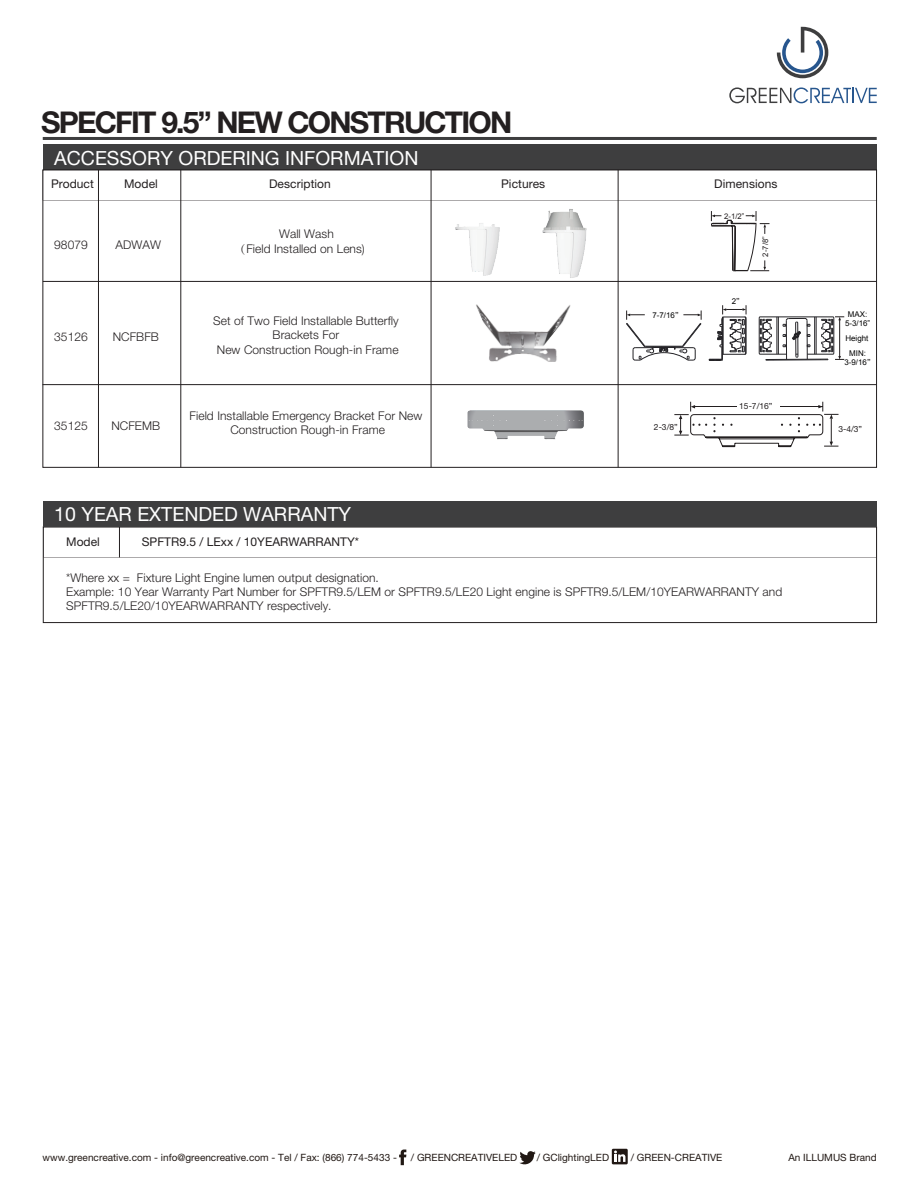
<style>
.page{position:relative;width:919px;height:1191px;background:#fff}
.page>*{position:absolute;margin:0;border:0;box-sizing:border-box;transform-origin:0 0}
.t1{font:700 30px "Helvetica Neue LT Pro";letter-spacing:-.06em;color:#231f20}
.t2{font:19.5px "Helvetica Neue LT Pro";color:#fff}
.t3{font:300 12px/14.4px "Helvetica Neue LT Pro";letter-spacing:.005em;color:#231f20}
.t4{font:12px "Helvetica Neue LT Pro";color:#231f20}
.t5{font:10.05px "Helvetica Neue LT Pro";color:#211814}
.t6{font:8.55px "Helvetica Neue LT Pro";color:#231f20}
.t7{font:7.95px/9px "Arial";color:#030303;text-align:center}
.t8{font:7.8px "Arial";color:#231f20}
.s1{font-family:"Adobe Song Std"}
.s2{font-family:"Helvetica Neue LT Pro";font-size:8.55px;color:#231f20}
</style>
<div class="page">
<hr style="left:43px;top:137px;width:833px;height:3px;background:#3e3e3f">
<svg style="left:776px;top:27px;width:52px;height:51px"></svg>
<svg style="left:729px;top:87px;width:147px;height:16px"></svg>
<svg style="left:399px;top:1149px;width:7px;height:16px"></svg>
<svg style="left:519px;top:1151px;width:16px;height:13px"></svg>
<svg style="left:611px;top:1148px;width:16px;height:16px"></svg>
<svg style="left:614px;top:1150px;width:11px;height:11px"></svg>
<div style="left:43px;top:144px;width:833px;height:26px;background:#3e3e3f"></div>
<hr style="left:98px;top:170px;width:1px;height:297px;background:#231f20">
<hr style="left:180px;top:170px;width:1px;height:297px;background:#231f20">
<hr style="left:431px;top:170px;width:1px;height:297px;background:#231f20">
<hr style="left:617px;top:170px;width:1px;height:297px;background:#231f20">
<svg style="left:180px;top:172px;width:439px;height:28px"></svg>
<hr style="left:43px;top:281px;width:833px;height:1px;background:#231f20">
<hr style="left:42px;top:384px;width:834px;height:1px;background:#231f20">
<svg style="left:674px;top:402px;width:164px;height:45px"></svg>
<img style="left:467px;top:410px;width:117px;height:30px">
<svg style="left:710px;top:211px;width:59px;height:60px"></svg>
<img style="left:466px;top:304px;width:119px;height:81px">
<img style="left:446px;top:223px;width:64px;height:59px">
<img style="left:541px;top:209px;width:50px;height:73px">
<svg style="left:758px;top:316px;width:86px;height:44px"></svg>
<svg style="left:708px;top:305px;width:38px;height:56px"></svg>
<svg style="left:626px;top:310px;width:75px;height:51px"></svg>
<div style="left:43px;top:527px;width:833px;height:96px;border:1px solid #231f20"></div>
<hr style="left:119px;top:527px;width:1px;height:30px;background:#231f20">
<div style="left:43px;top:501px;width:833px;height:26px;background:#3e3e3f"></div>
<h1 class="t1" style="left:41px;top:103px;width:472px">SPECFIT 9.5” NEW CONSTRUCTION</h1>
<h2 class="t2" style="left:54px;top:146px;width:366px">ACCESSORY ORDERING INFORMATION</h2>
<p class="t4" style="left:51px;top:176px;width:44px">Product</p>
<p class="t4" style="left:124px;top:176px;width:35px">Model</p>
<p class="t4" style="left:269px;top:176px;width:63px">Description</p>
<p class="t3" style="left:54px;top:237px;width:35px">98079</p>
<p class="t3" style="left:116px;top:237px;width:47px">ADWAW</p>
<p class="t3" style="left:234px;top:226px;width:132px;text-indent:45px">Wall Wash<span class="s1">（</span>Field Installed on Lens)</p>
<p class="t3" style="left:54px;top:329px;width:35px">35126</p>
<p class="t3" style="left:113px;top:329px;width:48px">NCFBFB</p>
<p class="t3" style="left:213px;top:313px;width:187px;text-align:center">Set of Two Field Installable Butterfly<br>Brackets For<br>New Construction Rough-in Frame</p>
<p class="t4" style="left:501px;top:176px;width:46px">Pictures</p>
<p class="t4" style="left:714px;top:176px;width:65px">Dimensions</p>
<p class="t7" style="left:652px;top:311px;width:28px">7-7/16<span class="s2">”</span></p>
<p class="t8" style="left:724px;top:211px;width:22px">2-1/2”</p>
<p class="t7" style="left:731px;top:297px;width:10px">2<span class="s2">”</span></p>
<p class="t8" style="left:760px;top:256px;width:22px;rotate:-90deg">2-7/8”</p>
<p class="t6" style="left:739px;top:401px;width:35px">15-7/16”</p>
<p class="t3" style="left:54px;top:418px;width:35px">35125</p>
<p class="t3" style="left:111px;top:418px;width:50px">NCFEMB</p>
<p class="t3" style="left:190px;top:408px;width:234px;text-align:center">Field Installable Emergency Bracket For New<br>Construction Rough-in Frame</p>
<p class="t6" style="left:654px;top:421px;width:25px">2-3/8”</p>
<h2 class="t2" style="left:54px;top:502px;width:298px">10 YEAR EXTENDED WARRANTY</h2>
<p class="t4" style="left:66px;top:535px;width:35px">Model</p>
<p class="t4" style="left:142px;top:535px;width:219px">SPFTR9.5 / LExx / 10YEARWARRANTY*</p>
<p class="t3" style="left:66px;top:570px;width:717px">*Where xx = Fixture Light Engine lumen output designation.<br>Example: 10 Year Warranty Part Number for SPFTR9.5/LEM or SPFTR9.5/LE20 Light engine is SPFTR9.5/LEM/10YEARWARRANTY and<br>SPFTR9.5/LE20/10YEARWARRANTY respectively.</p>
<p class="t7" style="left:844px;top:310px;width:27px">MAX:<br>5-3/16”</p>
<p class="t7" style="left:844px;top:349px;width:28px">MIN:<br>3-9/16<span class="s2">”</span></p>
<p class="t7" style="left:845px;top:334px;width:24px">Height</p>
<p class="t6" style="left:838px;top:423px;width:25px">3-4/3”</p>
<p class="t5" style="left:43px;top:1151px;width:356px">www.greencreative.com - info@greencreative.com - Tel / Fax: (866) 774-5433 -</p>
<p class="t5" style="left:411px;top:1151px;width:108px">/ GREENCREATIVELED</p>
<p class="t5" style="left:536px;top:1151px;width:74px">/ GClightingLED</p>
<p class="t5" style="left:630px;top:1151px;width:93px">/ GREEN-CREATIVE</p>
<p class="t5" style="left:788px;top:1151px;width:90px">An ILLUMUS Brand</p>
</div>
